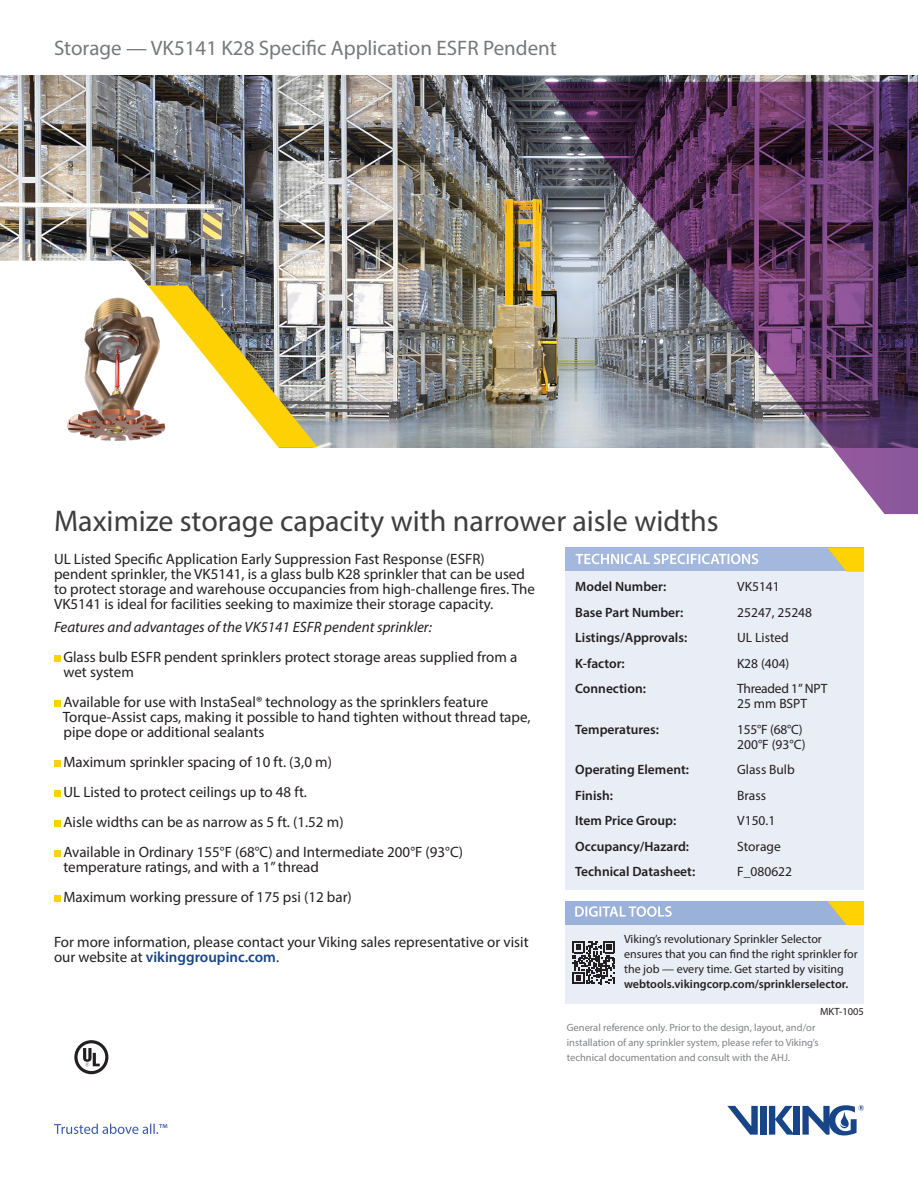
<style>
.page{position:relative;width:918px;height:1188px;background:#fff}
.page>*{position:absolute;margin:0;border:0;box-sizing:border-box;transform-origin:0 0}
.t1{font:30px "Myriad Pro";color:#3e3e3f}
.t2{font:21px "Myriad Pro";color:#76787b}
.t3{font:15px/15px "Myriad Pro";color:#231f20}
.t4{font:italic 15px "Myriad Pro";color:#231f20}
.t5{font:600 13.5px "Myriad Pro";color:#231f20}
.t6{font:13.5px "Myriad Pro";color:#231f20}
.t7{font:13.5px "Myriad Pro";letter-spacing:-.02em;color:#231f20}
.t8{font:12px/15px "Myriad Pro";color:#231f20}
.t9{font:600 12px "Myriad Pro";color:#231f20}
.t10{font:10.5px/15px "Myriad Pro";color:#808285}
.t11{font:10.5px "Myriad Pro";color:#231f20}
.s1{font-weight:600;color:#174588}
</style>
<div class="page">
<img style="left:0;top:75px;width:918px;height:372px">
<svg style="left:282px;top:285px;width:36px;height:162px"></svg>
<svg style="left:0;top:261px;width:282px;height:187px"></svg>
<div style="left:794px;top:1106px;width:6px;height:29px;background:#184588"></div>
<div style="left:760px;top:1106px;width:7px;height:29px;background:#184588"></div>
<svg style="left:769px;top:1106px;width:25px;height:29px"></svg>
<svg style="left:727px;top:1106px;width:31px;height:29px"></svg>
<svg style="left:802px;top:1105px;width:62px;height:31px"></svg>
<svg style="left:54px;top:1124px;width:113px;height:10px"></svg>
<svg style="left:544px;top:82px;width:374px;height:432px;background:#7f6d86"></svg>
<img style="left:34px;top:278px;width:159px;height:170px">
<div style="left:566px;top:901px;width:298px;height:102px;background:#e8edf6"></div>
<div style="left:566px;top:548px;width:298px;height:23px;background:#a3b8dc"></div>
<div style="left:566px;top:901px;width:298px;height:24px;background:#9ab1d9"></div>
<div style="left:566px;top:571px;width:298px;height:319px;background:#e8edf6"></div>
<svg style="left:573px;top:941px;width:42px;height:43px"></svg>
<img style="left:827px;top:548px;width:37px;height:23px">
<img style="left:827px;top:901px;width:37px;height:24px">
<div style="left:54px;top:655px;width:6px;height:7px;background:#fed105"></div>
<svg style="left:54px;top:700px;width:6px;height:6px"></svg>
<svg style="left:54px;top:760px;width:6px;height:6px"></svg>
<svg style="left:54px;top:790px;width:6px;height:6px"></svg>
<svg style="left:54px;top:820px;width:6px;height:6px"></svg>
<svg style="left:54px;top:850px;width:6px;height:6px"></svg>
<div style="left:54px;top:895px;width:6px;height:7px;background:#fed105"></div>
<svg style="left:576px;top:554px;width:182px;height:10px"></svg>
<svg style="left:575px;top:906px;width:97px;height:11px"></svg>
<svg style="left:74px;top:1040px;width:34px;height:34px"></svg>
<p class="t2" style="left:54px;top:35px;width:504px">Storage — VK5141 K28 Specific Application ESFR Pendent</p>
<p class="t1" style="left:54px;top:503px;width:666px">Maximize storage capacity with narrower aisle widths</p>
<p class="t3" style="left:54px;top:551px;width:482px">UL Listed Specific Application Early Suppression Fast Response (ESFR) pendent sprinkler, the VK5141, is a glass bulb K28 sprinkler that can be used to protect storage and warehouse occupancies from high-challenge fires. The VK5141 is ideal for facilities seeking to maximize their storage capacity.</p>
<p class="t4" style="left:54px;top:617px;width:380px">Features and advantages of the VK5141 ESFR pendent sprinkler:</p>
<p class="t3" style="left:63px;top:649px;width:456px">Glass bulb ESFR pendent sprinklers protect storage areas supplied from a</p>
<p class="t3" style="left:64px;top:664px;width:72px">wet system</p>
<p class="t3" style="left:63px;top:694px;width:426px">Available for use with InstaSeal® technology as the sprinklers feature</p>
<p class="t3" style="left:63px;top:709px;width:469px">Torque-Assist caps, making it possible to hand tighten without thread tape,</p>
<p class="t3" style="left:64px;top:724px;width:202px">pipe dope or additional sealants</p>
<p class="t3" style="left:63px;top:754px;width:270px">Maximum sprinkler spacing of 10 ft. (3,0 m)</p>
<p class="t3" style="left:63px;top:784px;width:245px">UL Listed to protect ceilings up to 48 ft.</p>
<p class="t3" style="left:63px;top:814px;width:282px">Aisle widths can be as narrow as 5 ft. (1.52 m)</p>
<p class="t3" style="left:63px;top:844px;width:401px">Available in Ordinary 155°F (68°C) and Intermediate 200°F (93°C) temperature ratings, and with a 1” thread</p>
<p class="t3" style="left:63px;top:889px;width:290px">Maximum working pressure of 175 psi (12 bar)</p>
<p class="t3" style="left:54px;top:934px;width:476px">For more information, please contact your Viking sales representative or visit our website at <span class="s1">vikinggroupinc.com</span>.</p>
<p class="t5" style="left:575px;top:578px;width:93px">Model Number:</p>
<p class="t6" style="left:737px;top:578px;width:44px">VK5141</p>
<p class="t5" style="left:575px;top:603px;width:109px">Base Part Number:</p>
<p class="t6" style="left:737px;top:604px;width:76px">25247, 25248</p>
<p class="t5" style="left:575px;top:629px;width:113px">Listings/Approvals:</p>
<p class="t6" style="left:737px;top:629px;width:53px">UL Listed</p>
<p class="t5" style="left:575px;top:654px;width:51px">K-factor:</p>
<p class="t6" style="left:737px;top:655px;width:54px">K28 (404)</p>
<p class="t5" style="left:575px;top:680px;width:72px">Connection:</p>
<p class="t7" style="left:737px;top:680px;width:92px">Threaded 1” NPT</p>
<p class="t6" style="left:737px;top:695px;width:71px">25 mm BSPT</p>
<p class="t5" style="left:575px;top:720px;width:85px">Temperatures:</p>
<p class="t6" style="left:737px;top:721px;width:67px">155°F (68°C)</p>
<p class="t6" style="left:737px;top:736px;width:70px">200°F (93°C)</p>
<p class="t5" style="left:575px;top:761px;width:115px">Operating Element:</p>
<p class="t6" style="left:737px;top:761px;width:59px">Glass Bulb</p>
<p class="t5" style="left:575px;top:786px;width:39px">Finish:</p>
<p class="t6" style="left:737px;top:787px;width:30px">Brass</p>
<p class="t5" style="left:575px;top:812px;width:103px">Item Price Group:</p>
<p class="t6" style="left:737px;top:812px;width:40px">V150.1</p>
<p class="t5" style="left:575px;top:837px;width:115px">Occupancy/Hazard:</p>
<p class="t6" style="left:737px;top:838px;width:45px">Storage</p>
<p class="t5" style="left:575px;top:863px;width:121px">Technical Datasheet:</p>
<p class="t6" style="left:737px;top:863px;width:56px">F_080622</p>
<p class="t8" style="left:624px;top:931px;width:235px">Viking’s revolutionary Sprinkler Selector ensures that you can find the right sprinkler for the job — every time. Get started by visiting</p>
<p class="t9" style="left:624px;top:977px;width:226px">webtools.vikingcorp.com/sprinklerselector.</p>
<p class="t11" style="left:820px;top:1005px;width:45px">MKT-1005</p>
<p class="t10" style="left:567px;top:1020px;width:253px">General reference only. Prior to the design, layout, and/or installation of any sprinkler system, please refer to Viking’s technical documentation and consult with the AHJ.</p>
</div>
